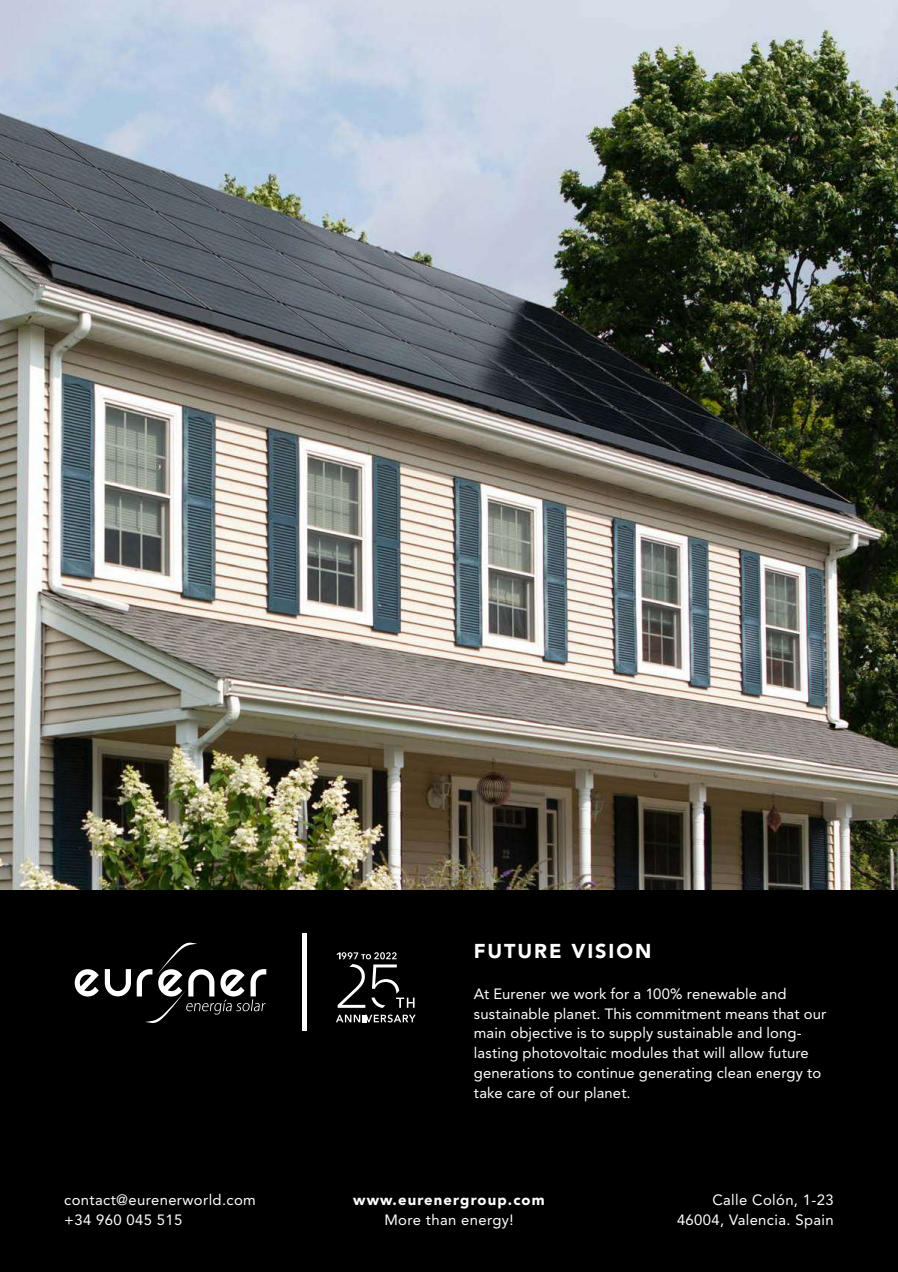
<style>
.page{position:relative;width:898px;height:1272px;background:#fff}
.page>*{position:absolute;margin:0;border:0;box-sizing:border-box;transform-origin:0 0}
.t1{font:900 19.95px "Avenir LT Std";letter-spacing:.095em;color:#fff}
.t2{font:14.85px/20px "Avenir LT Std";letter-spacing:.01em;color:#fff}
.t3{font:900 14.85px "Avenir LT Std";letter-spacing:.075em;color:#fff}
</style>
<div class="page">
<img style="left:0;top:0;width:897px;height:890px">
<div style="left:0;top:890px;width:897px;height:381px;background:#000"></div>
<svg style="left:75px;top:942px;width:191px;height:81px"></svg>
<hr style="left:302px;top:933px;width:4px;height:97px;background:#fff">
<svg style="left:336px;top:1014px;width:79px;height:8px"></svg>
<svg style="left:336px;top:952px;width:78px;height:55px"></svg>
<h1 class="t1" style="left:474px;top:939px;width:179px">FUTURE VISION</h1>
<p class="t2" style="left:473px;top:983px;width:354px">At Eurener we work for a 100% renewable and sustainable planet. This commitment means that our main objective is to supply sustainable and long&shy;lasting photovoltaic modules that will allow future generations to continue generating clean energy to take care of our planet.</p>
<p class="t2" style="left:64px;top:1189px;width:193px">contact@eurenerworld.com +34 960 045 515</p>
<p class="t3" style="left:353px;top:1190px;width:193px">www.eurenergroup.com</p>
<p class="t2" style="left:384px;top:1209px;width:130px">More than energy!</p>
<p class="t2" style="left:676px;top:1189px;width:158px;text-align:right">Calle Colón, 1-23<br>46004, Valencia. Spain</p>
</div>
